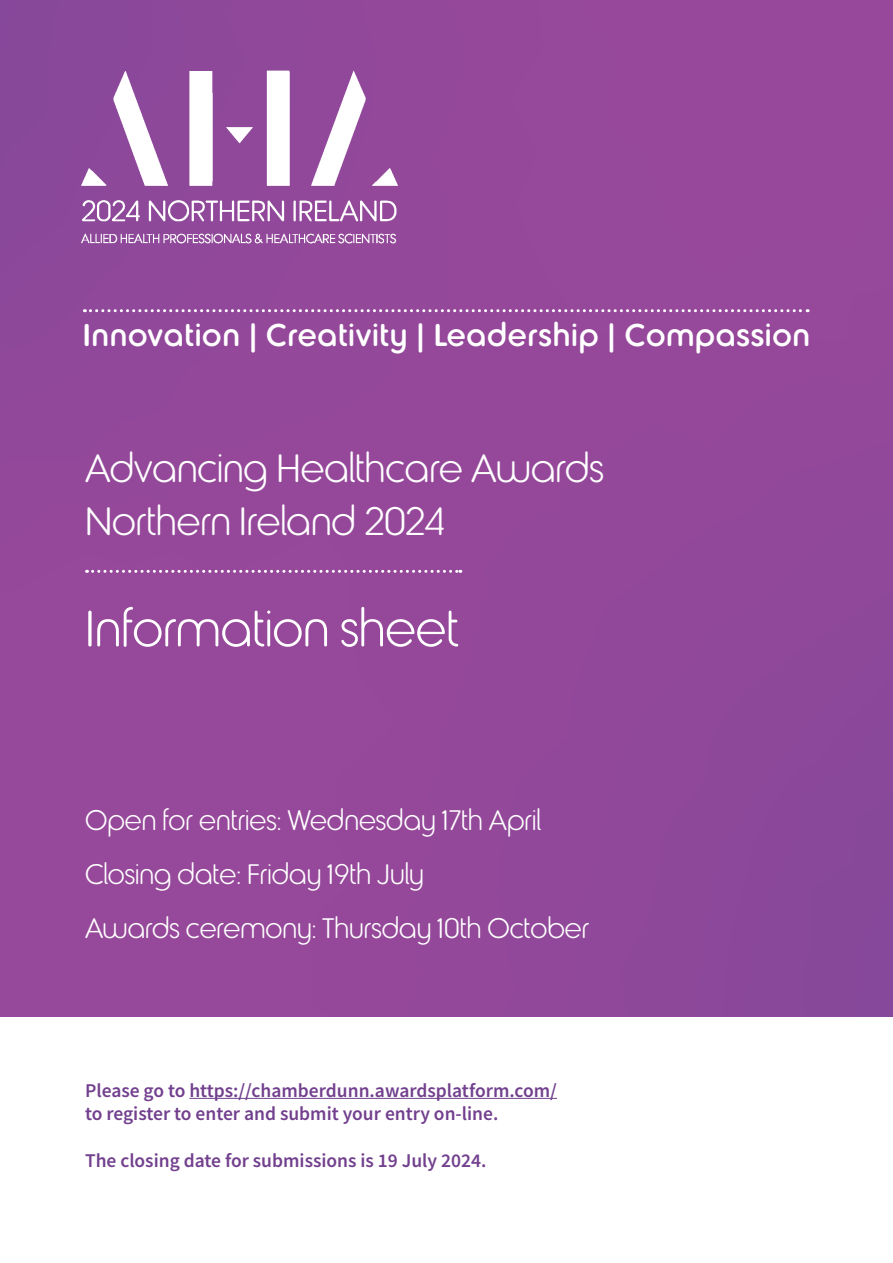
<style>
.page{position:relative;width:893px;height:1263px;background:#fff}
.page>*{position:absolute;margin:0;border:0;box-sizing:border-box;transform-origin:0 0}
.t1{font:300 54px "Betty";color:#fff}
.t2{font:300 42px "Betty";color:#fff}
.t3{font:500 33.45px "Betty";letter-spacing:.02em;color:#fff}
.t4{font:300 30px "Betty";color:#fff}
.t5{font:600 19.5px/23.4px "Source Sans Pro";color:#72408e}
</style>
<div class="page">
<img style="left:0;top:0;width:893px;height:1016px">
<img style="left:53px;top:45px;width:346px;height:225px">
<svg style="left:87px;top:570px;width:374px;height:3px"></svg>
<svg style="left:84px;top:309px;width:724px;height:3px"></svg>
<hr style="left:189px;top:1098px;width:368px;height:1px;background:#72408e">
<p class="t3" style="left:83px;top:321px;width:729px">Innovation | Creativity | Leadership | Compassion</p>
<p class="t2" style="left:85px;top:451px;width:520px">Advancing Healthcare Awards</p>
<p class="t2" style="left:85px;top:505px;width:361px">Northern Ireland 2024</p>
<p class="t1" style="left:85px;top:607px;width:375px">Information sheet</p>
<p class="t4" style="left:85px;top:808px;width:457px">Open for entries: Wednesday 17th April</p>
<p class="t4" style="left:85px;top:862px;width:340px">Closing date: Friday 19th July</p>
<p class="t4" style="left:85px;top:916px;width:506px">Awards ceremony: Thursday 10th October</p>
<p class="t5" style="left:85px;top:1078px;width:473px">Please go to https://chamberdunn.awardsplatform.com/ to register to enter and submit your entry on-line.</p>
<p class="t5" style="left:85px;top:1149px;width:403px">The closing date for submissions is 19 July 2024.</p>
</div>
